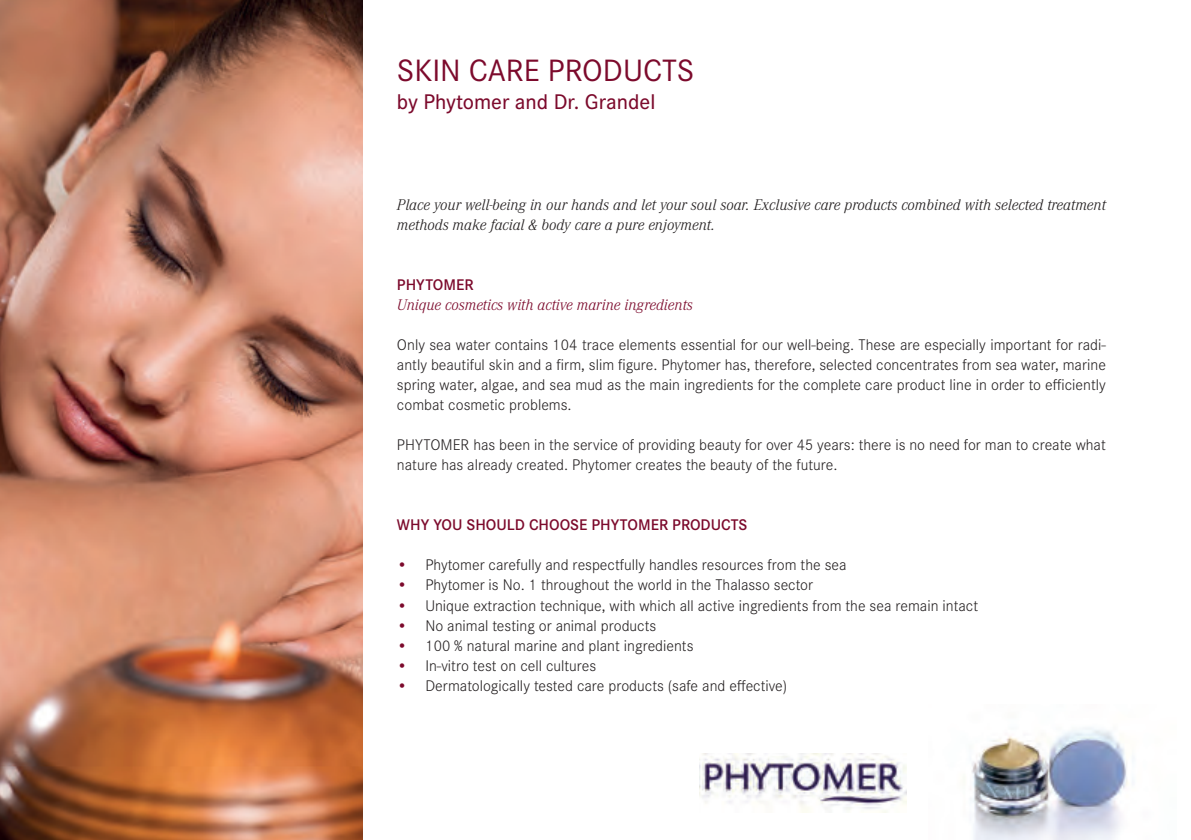
<style>
.page{position:relative;width:1191px;height:840px;background:#fff}
.page>*{position:absolute;margin:0;border:0;box-sizing:border-box;transform-origin:0 0}
.Headline{font:32px "Corporate S";color:#7c0a2c}
.t1{font:500 22px "Corporate S";color:#7c0a2c}
.t2{font:300 16px/20px "Corporate S";color:#231f20;text-align:justify}
.t3{font:italic 300 16px/20px "Corporate A";color:#231f20}
.t4{font:600 16px "Corporate S";color:#7c0a2c}
.t5{font:italic 300 16px "Corporate A";color:#7c0a2c}
.s1{font-weight:600;color:#7c0a2c}
</style>
<div class="page">
<img style="left:0;top:0;width:363px;height:839px">
<img style="left:971px;top:727px;width:158px;height:112px">
<img style="left:699px;top:753px;width:207px;height:59px">
<p class="Headline" style="left:397px;top:52px;width:299px">SKIN CARE PRODUCTS</p>
<p class="t1" style="left:397px;top:89px;width:260px">by Phytomer and Dr. Grandel</p>
<p class="t3" style="left:397px;top:195px;width:710px">Place your well-being in our hands and let your soul soar. Exclusive care products combined with selected treatment methods make facial &amp; body care a pure enjoyment.</p>
<p class="t4" style="left:397px;top:275px;width:78px">PHYTOMER</p>
<p class="t5" style="left:397px;top:295px;width:297px">Unique cosmetics with active marine ingredients</p>
<p class="t2" style="left:397px;top:335px;width:710px">Only sea water contains 104 trace elements essential for our well-being. These are especially important for radi&shy;antly beautiful skin and a firm, slim figure. Phytomer has, therefore, selected concentrates from sea water, marine spring water, algae, and sea mud as the main ingredients for the complete care product line in order to efficiently combat cosmetic problems.</p>
<p class="t2" style="left:397px;top:435px;width:710px">PHYTOMER has been in the service of providing beauty for over 45 years: there is no need for man to create what nature has already created. Phytomer creates the beauty of the future.</p>
<p class="t4" style="left:397px;top:515px;width:352px">WHY YOU SHOULD CHOOSE PHYTOMER PRODUCTS</p>
<p class="t2" style="left:397px;top:555px;width:451px"><span class="s1">•</span> Phytomer carefully and respectfully handles resources from the sea</p>
<p class="t2" style="left:397px;top:575px;width:418px"><span class="s1">•</span> Phytomer is No. 1 throughout the world in the Thalasso sector</p>
<p class="t2" style="left:397px;top:595px;width:582px"><span class="s1">•</span> Unique extraction technique, with which all active ingredients from the sea remain intact</p>
<p class="t2" style="left:397px;top:615px;width:261px"><span class="s1">•</span> No animal testing or animal products</p>
<p class="t2" style="left:397px;top:635px;width:298px"><span class="s1">•</span> 100 % natural marine and plant ingredients</p>
<p class="t2" style="left:397px;top:655px;width:201px"><span class="s1">•</span> In-vitro test on cell cultures</p>
<p class="t2" style="left:397px;top:675px;width:392px"><span class="s1">•</span> Dermatologically tested care products (safe and effective)</p>
</div>
